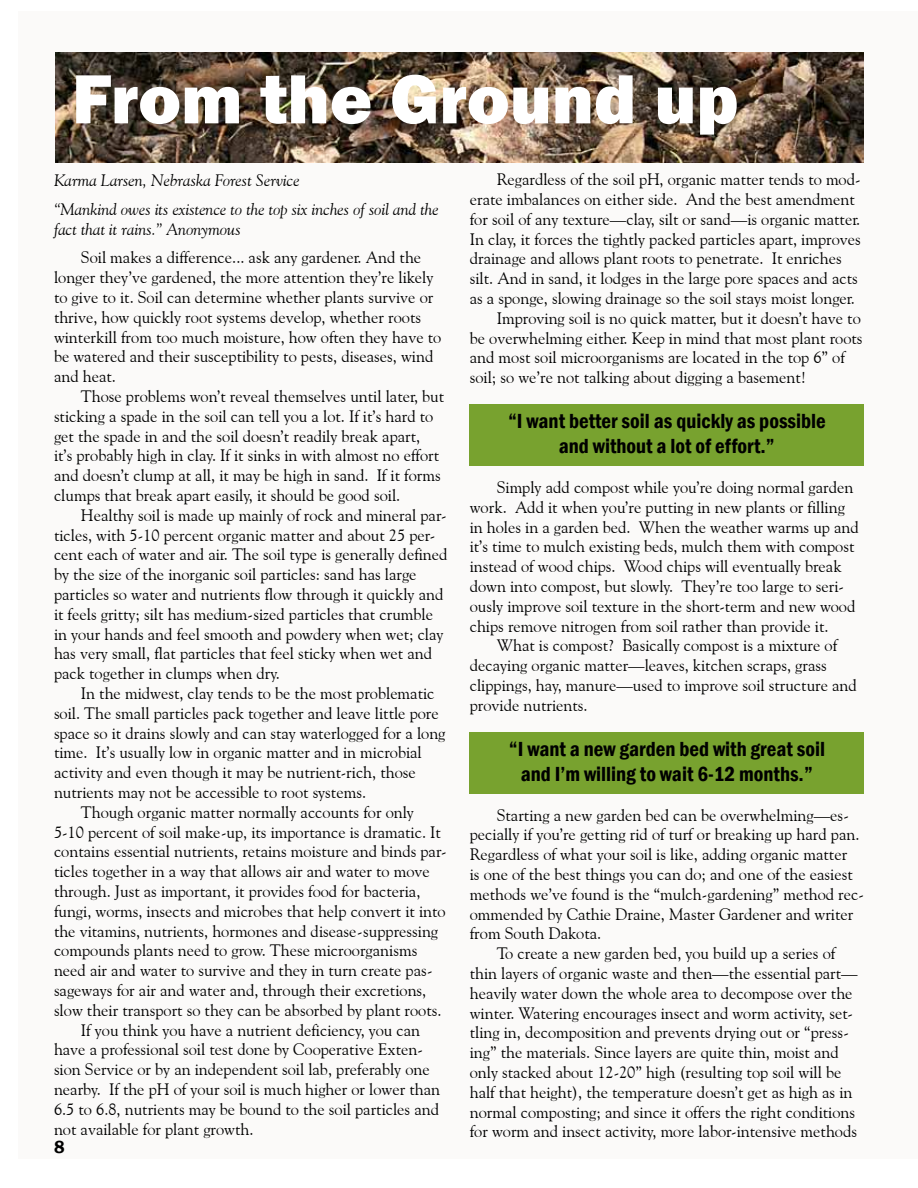
<style>
.page{position:relative;width:918px;height:1188px;background:#fff}
.page>*{position:absolute;margin:0;border:0;box-sizing:border-box;transform-origin:0 0}
.t1{font:800 72px "Franklin Gothic";color:#fff}
.t2{font:600 condensed 21px/25.2px "Franklin Gothic";color:#000;text-align:center}
.t3{font:600 18px "Franklin Gothic";color:#000}
.t4{font:16.5px/19.8px "Goudy Old Style BT";color:#000}
.t5{font:italic 16.5px/28.8px "Goudy Old Style BT";color:#000}
</style>
<div class="page">
<div style="left:19px;top:11px;width:899px;height:1148px;background:#fbfaf9"></div>
<div style="left:470px;top:732px;width:394px;height:62px;background:#78a22f"></div>
<div style="left:470px;top:404px;width:394px;height:61px;background:#78a22f"></div>
<img style="left:55px;top:53px;width:809px;height:109px">
<h1 class="t1" style="left:72px;top:53px;width:668px">From the Ground up</h1>
<p class="t4" style="left:497px;top:169px;width:365px">Regardless of the soil pH, organic matter tends to mod-</p>
<p class="t4" style="left:470px;top:189px;width:387px">erate imbalances on either side. And the best amendment</p>
<p class="t4" style="left:470px;top:209px;width:392px">for soil of any texture—clay, silt or sand—is organic matter.</p>
<p class="t4" style="left:470px;top:229px;width:393px">In clay, it forces the tightly packed particles apart, improves</p>
<p class="t4" style="left:470px;top:249px;width:373px">drainage and allows plant roots to penetrate. It enriches</p>
<p class="t4" style="left:470px;top:268px;width:390px">silt. And in sand, it lodges in the large pore spaces and acts</p>
<p class="t4" style="left:470px;top:288px;width:387px">as a sponge, slowing drainage so the soil stays moist longer.</p>
<p class="t4" style="left:497px;top:308px;width:366px">Improving soil is no quick matter, but it doesn’t have to</p>
<p class="t4" style="left:470px;top:328px;width:394px">be overwhelming either. Keep in mind that most plant roots</p>
<p class="t4" style="left:470px;top:348px;width:377px">and most soil microorganisms are located in the top 6” of</p>
<p class="t4" style="left:470px;top:367px;width:338px">soil; so we’re not talking about digging a basement!</p>
<p class="t2" style="left:508px;top:408px;width:319px">“I want better soil as quickly as possible and without a lot of effort.”</p>
<p class="t4" style="left:470px;top:477px;width:391px;text-indent:27px">Simply add compost while you’re doing normal garden work. Add it when you’re putting in new plants or filling in holes in a garden bed. When the weather warms up and it’s time to mulch existing beds, mulch them with compost instead of wood chips. Wood chips will eventually break down into compost, but slowly. They’re too large to seri&shy;ously improve soil texture in the short-term and new wood chips remove nitrogen from soil rather than provide it.</p>
<p class="t4" style="left:470px;top:636px;width:389px;text-indent:27px">What is compost? Basically compost is a mixture of decaying organic matter—leaves, kitchen scraps, grass clippings, hay, manure—used to improve soil structure and provide nutrients.</p>
<p class="t2" style="left:509px;top:736px;width:318px">“I want a new garden bed with great soil and I’m willing to wait 6-12 months.”</p>
<p class="t4" style="left:497px;top:805px;width:354px">Starting a new garden bed can be overwhelming—es-</p>
<p class="t4" style="left:470px;top:825px;width:391px">pecially if you’re getting rid of turf or breaking up hard pan.</p>
<p class="t4" style="left:470px;top:844px;width:379px">Regardless of what your soil is like, adding organic matter</p>
<p class="t4" style="left:470px;top:864px;width:385px">is one of the best things you can do; and one of the easiest</p>
<p class="t4" style="left:470px;top:884px;width:396px">methods we’ve found is the “mulch-gardening” method rec-</p>
<p class="t4" style="left:470px;top:904px;width:385px">ommended by Cathie Draine, Master Gardener and writer</p>
<p class="t4" style="left:470px;top:924px;width:133px">from South Dakota.</p>
<p class="t4" style="left:497px;top:943px;width:340px">To create a new garden bed, you build up a series of</p>
<p class="t4" style="left:470px;top:963px;width:389px">thin layers of organic waste and then—the essential part—</p>
<p class="t4" style="left:470px;top:983px;width:384px">heavily water down the whole area to decompose over the</p>
<p class="t4" style="left:470px;top:1003px;width:385px">winter. Watering encourages insect and worm activity, set-</p>
<p class="t4" style="left:470px;top:1023px;width:381px">tling in, decomposition and prevents drying out or “press-</p>
<p class="t4" style="left:470px;top:1042px;width:371px">ing” the materials. Since layers are quite thin, moist and</p>
<p class="t4" style="left:470px;top:1062px;width:373px">only stacked about 12-20” high (resulting top soil will be</p>
<p class="t4" style="left:470px;top:1082px;width:384px">half that height), the temperature doesn’t get as high as in</p>
<p class="t4" style="left:470px;top:1102px;width:387px">normal composting; and since it offers the right conditions</p>
<p class="t4" style="left:470px;top:1122px;width:389px">for worm and insect activity, more labor-intensive methods</p>
<p class="t5" style="left:54px;top:166px;width:386px">Karma Larsen, Nebraska Forest Service<br>“Mankind owes its existence to the top six inches of soil and the</p>
<p class="t5" style="left:54px;top:214px;width:188px">fact that it rains.” Anonymous</p>
<p class="t4" style="left:54px;top:248px;width:389px;text-indent:27px">Soil makes a difference... ask any gardener. And the longer they’ve gardened, the more attention they’re likely to give to it. Soil can determine whether plants survive or thrive, how quickly root systems develop, whether roots winterkill from too much moisture, how often they have to be watered and their susceptibility to pests, diseases, wind and heat.</p>
<p class="t4" style="left:54px;top:386px;width:392px;text-indent:27px">Those problems won’t reveal themselves until later, but sticking a spade in the soil can tell you a lot. If it’s hard to get the spade in and the soil doesn’t readily break apart,<br>it’s probably high in clay. If it sinks in with almost no effort and doesn’t clump at all, it may be high in sand. If it forms clumps that break apart easily, it should be good soil.</p>
<p class="t4" style="left:54px;top:505px;width:395px;text-indent:27px">Healthy soil is made up mainly of rock and mineral par&shy;ticles, with 5-10 percent organic matter and about 25 per&shy;cent each of water and air. The soil type is generally defined by the size of the inorganic soil particles: sand has large particles so water and nutrients flow through it quickly and it feels gritty; silt has medium-sized particles that crumble in your hands and feel smooth and powdery when wet; clay has very small, flat particles that feel sticky when wet and pack together in clumps when dry.</p>
<p class="t4" style="left:81px;top:683px;width:355px">In the midwest, clay tends to be the most problematic</p>
<p class="t4" style="left:54px;top:703px;width:386px">soil. The small particles pack together and leave little pore</p>
<p class="t4" style="left:54px;top:723px;width:393px">space so it drains slowly and can stay waterlogged for a long</p>
<p class="t4" style="left:54px;top:743px;width:369px">time. It’s usually low in organic matter and in microbial</p>
<p class="t4" style="left:54px;top:762px;width:363px">activity and even though it may be nutrient-rich, those</p>
<p class="t4" style="left:54px;top:782px;width:314px">nutrients may not be accessible to root systems.</p>
<p class="t4" style="left:81px;top:802px;width:334px">Though organic matter normally accounts for only</p>
<p class="t4" style="left:54px;top:822px;width:388px">5-10 percent of soil make-up, its importance is dramatic. It</p>
<p class="t4" style="left:54px;top:842px;width:394px">contains essential nutrients, retains moisture and binds par-</p>
<p class="t4" style="left:54px;top:861px;width:377px">ticles together in a way that allows air and water to move</p>
<p class="t4" style="left:54px;top:881px;width:368px">through. Just as important, it provides food for bacteria,</p>
<p class="t4" style="left:54px;top:901px;width:393px">fungi, worms, insects and microbes that help convert it into</p>
<p class="t4" style="left:54px;top:921px;width:386px">the vitamins, nutrients, hormones and disease-suppressing</p>
<p class="t4" style="left:54px;top:941px;width:365px">compounds plants need to grow. These microorganisms</p>
<p class="t4" style="left:54px;top:960px;width:380px">need air and water to survive and they in turn create pas-</p>
<p class="t4" style="left:54px;top:980px;width:374px">sageways for air and water and, through their excretions,</p>
<p class="t4" style="left:54px;top:1000px;width:389px">slow their transport so they can be absorbed by plant roots.</p>
<p class="t4" style="left:81px;top:1020px;width:341px">If you think you have a nutrient deficiency, you can</p>
<p class="t4" style="left:54px;top:1040px;width:370px">have a professional soil test done by Cooperative Exten-</p>
<p class="t4" style="left:54px;top:1059px;width:377px">sion Service or by an independent soil lab, preferably one</p>
<p class="t4" style="left:54px;top:1079px;width:388px">nearby. If the pH of your soil is much higher or lower than</p>
<p class="t4" style="left:54px;top:1099px;width:387px">6.5 to 6.8, nutrients may be bound to the soil particles and</p>
<p class="t4" style="left:54px;top:1119px;width:201px">not available for plant growth.</p>
<p class="t3" style="left:54px;top:1136px;width:12px">8</p>
</div>
